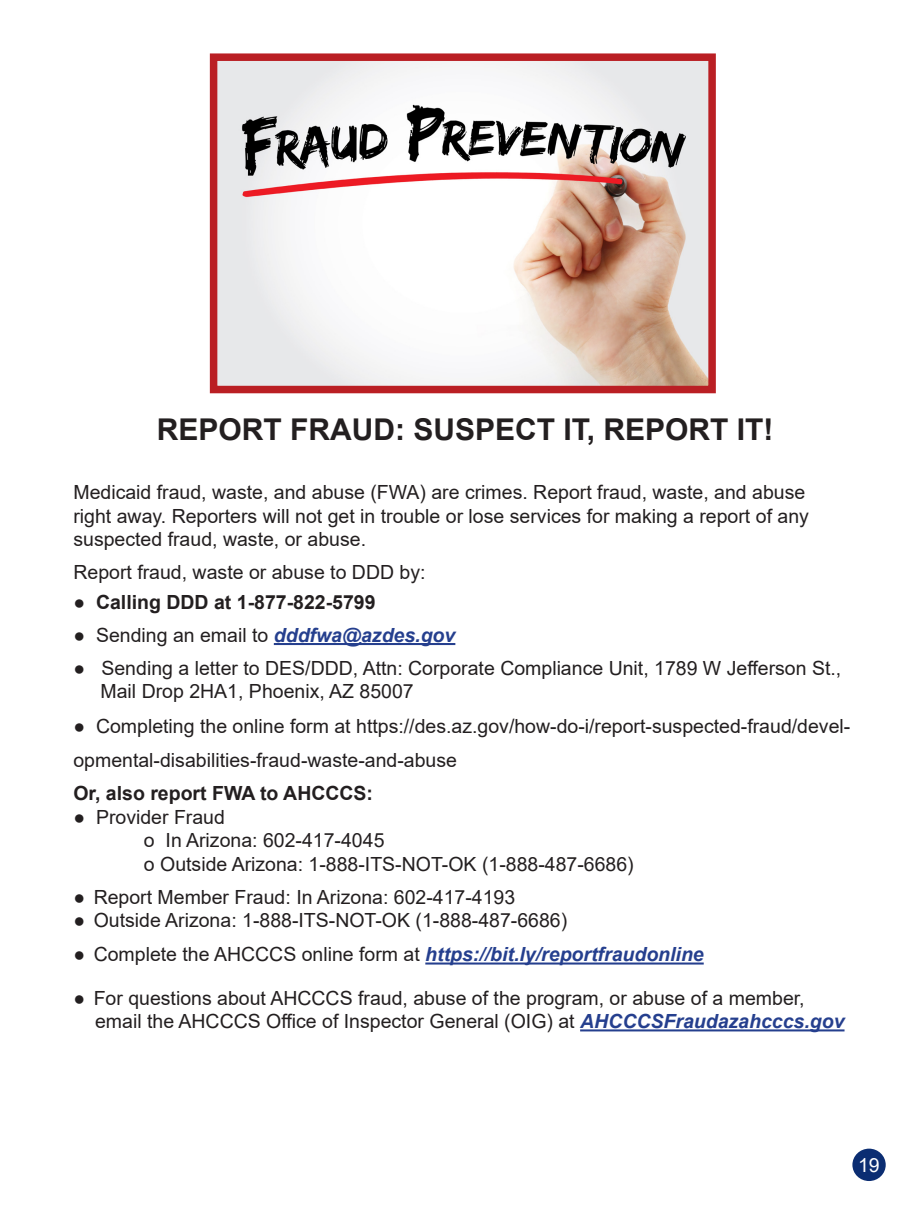
<style>
.page{position:relative;width:918px;height:1215px;background:#fff}
.page>*{position:absolute;margin:0;border:0;box-sizing:border-box;transform-origin:0 0}
.t1{font:700 30px "Arial";color:#231f20}
.t2{font:19.5px/23.4px "Arial";color:#231f20}
.t3{font:italic 700 19.5px "Arial";color:#253f8e}
.t4{font:700 19.5px "Arial";color:#231f20}
.Paragraph_Style_1{font:19.5px "Arial";color:#fff}
.s1{font-weight:700;font-style:italic;color:#253f8e}
.s2{font-family:"Noto Serif"}
.s3{font-family:"Noto Serif";font-weight:400;font-style:normal;color:#231f20}
.s4{font-weight:400;font-style:normal;color:#231f20}
</style>
<div class="page">
<div style="left:852px;top:1149px;width:34px;height:32px;background:#0b2d72;border-radius:50%"></div>
<hr style="left:274px;top:643px;width:181px;height:2px;background:#253f8e">
<hr style="left:425px;top:963px;width:279px;height:2px;background:#253f8e">
<hr style="left:580px;top:1029px;width:265px;height:2px;background:#253f8e">
<img style="left:219px;top:62px;width:488px;height:322px">
<div style="left:210px;top:53px;width:506px;height:340px;border:8px solid #ba1f24"></div>
<p class="t1" style="left:157px;top:408px;width:618px">REPORT FRAUD: SUSPECT IT, REPORT IT!</p>
<p class="t2" style="left:73px;top:480px;width:737px">Medicaid fraud, waste, and abuse (FWA) are crimes. Report fraud, waste, and abuse right away. Reporters will not get in trouble or lose services for making a report of any suspected fraud, waste, or abuse.</p>
<p class="t2" style="left:73px;top:560px;width:354px">Report fraud, waste or abuse to DDD by:</p>
<p class="t4" style="left:73px;top:588px;width:304px">● Calling DDD at 1-877-822-5799</p>
<p class="t2" style="left:73px;top:623px;width:383px">● Sending an email to <span class="s1">dddfwa@azdes.gov</span></p>
<p class="t2" style="left:101px;top:656px;width:742px;text-indent:-27px">● Sending a letter to DES/DDD, Attn: Corporate Compliance Unit, 1789 W Jefferson St.,<br>Mail Drop 2HA1, Phoenix, AZ 85007</p>
<p class="t2" style="left:73px;top:709px;width:779px;line-height:34.5px">● Completing the online form at https://des.az.gov/how-do-i/report-suspected-fraud/devel&shy;opmental-disabilities-fraud-waste-and-abuse</p>
<p class="t4" style="left:73px;top:780px;width:301px">Or, also report FWA to AHCCCS:</p>
<p class="t2" style="left:73px;top:805px;width:153px">● Provider Fraud</p>
<p class="t2" style="left:144px;top:828px;width:242px">o In Arizona: 602-417-4045</p>
<p class="t2" style="left:144px;top:852px;width:491px">o Outside Arizona: 1-888-ITS-NOT-OK (1-888-487-6686)</p>
<p class="t2" style="left:73px;top:885px;width:443px"><span class="s2">●</span> Report Member Fraud: In Arizona: 602-417-4193</p>
<p class="t2" style="left:73px;top:908px;width:495px"><span class="s2">●</span> Outside Arizona: 1-888-ITS-NOT-OK (1-888-487-6686)</p>
<p class="t3" style="left:73px;top:942px;width:632px"><span class="s3">●</span> <span class="s4">Complete the AHCCCS online form at</span> https://bit.ly/reportfraudonline</p>
<p class="t2" style="left:95px;top:986px;width:751px;text-indent:-22px"><span class="s2">●</span> For questions about AHCCCS fraud, abuse of the program, or abuse of a member, email the AHCCCS Office of Inspector General (OIG) at <span class="s1">AHCCCSFraudazahcccs.gov</span></p>
<p class="Paragraph_Style_1" style="left:858px;top:1152px;width:23px">19</p>
</div>
